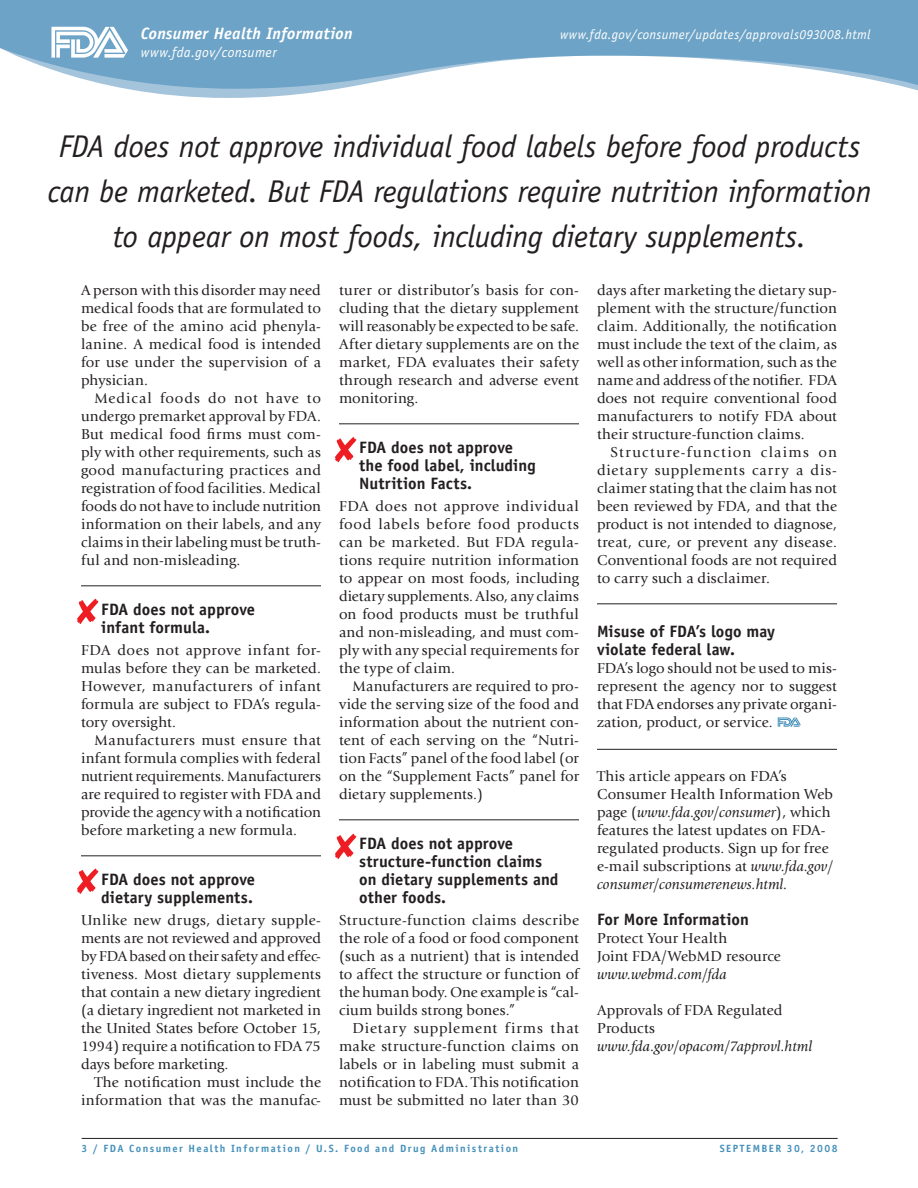
<style>
.page{position:relative;width:918px;height:1188px;background:#fff}
.page>*{position:absolute;margin:0;border:0;box-sizing:border-box;transform-origin:0 0}
.Pull_Quotes_Call-out{font:italic 31.5px/45px "Officina Sans";letter-spacing:-.01em;color:#231f20;text-align:center}
.Sub-Heads{font:700 16.5px/18px "Officina Sans";letter-spacing:.005em;color:#231f20}
.t1{font:italic 700 16.5px "Officina Sans";letter-spacing:.015em;color:#fff}
.Body_Text{font:15px/18px "Giovanni";letter-spacing:.01em;color:#231f20;text-align:justify}
.Body_Text-2{font:italic 15px "Giovanni";letter-spacing:.005em;color:#231f20}
.t2{font:italic 14.25px "Officina Sans";letter-spacing:.025em;color:#fff}
.t3{font:italic 13.5px "Officina Sans";letter-spacing:.025em;color:#fff}
.t4{font:700 10.5px "Officina Sans";letter-spacing:.14em;color:#4791ba}
.s1{font-style:italic}
</style>
<div class="page">
<svg style="left:128px;top:89px;width:790px;height:9px"></svg>
<svg style="left:0;top:0;width:918px;height:89px;fill:#6da3c6"></svg>
<hr style="left:82px;top:1138px;width:756px;height:1px;background:#231f20">
<svg style="left:51px;top:27px;width:76px;height:31px"></svg>
<hr style="left:81px;top:585px;width:240px;height:1px;background:#231f20">
<hr style="left:81px;top:855px;width:240px;height:1px;background:#231f20">
<hr style="left:339px;top:423px;width:240px;height:1px;background:#231f20">
<hr style="left:339px;top:819px;width:240px;height:1px;background:#231f20">
<hr style="left:597px;top:603px;width:240px;height:1px;background:#231f20">
<svg style="left:778px;top:717px;width:23px;height:10px"></svg>
<hr style="left:597px;top:749px;width:240px;height:1px;background:#231f20">
<svg style="left:77px;top:599px;width:21px;height:25px"></svg>
<svg style="left:77px;top:868px;width:21px;height:26px"></svg>
<svg style="left:335px;top:834px;width:21px;height:25px"></svg>
<svg style="left:335px;top:437px;width:21px;height:25px"></svg>
<p class="t1" style="left:141px;top:23px;width:213px">Consumer Health Information</p>
<p class="t2" style="left:141px;top:44px;width:137px">www.fda.gov/consumer</p>
<p class="t3" style="left:560px;top:26px;width:312px">www.fda.gov/consumer/updates/approvals093008.html</p>
<p class="Pull_Quotes_Call-out" style="left:48px;top:124px;width:825px">FDA does not approve individual food labels before food products can be marketed. But FDA regulations require nutrition information to appear on most foods, including dietary supplements.</p>
<p class="Body_Text" style="left:81px;top:281px;width:242px">A person with this disorder may need medical foods that are formulated to be free of the amino acid phenyla&shy;lanine. A medical food is intended for use under the supervision of a physician.</p>
<p class="Body_Text" style="left:81px;top:389px;width:242px;text-indent:14px">Medical foods do not have to undergo premarket approval by FDA.<br>But medical food firms must com&shy;ply with other requirements, such as good manufacturing practices and registration of food facilities. Medical foods do not have to include nutrition information on their labels, and any claims in their labeling must be truth&shy;ful and non-misleading.</p>
<p class="Sub-Heads" style="left:101px;top:600px;width:155px">FDA does not approve infant formula.</p>
<p class="Body_Text" style="left:81px;top:641px;width:242px">FDA does not approve infant for&shy;mulas before they can be marketed.<br>However, manufacturers of infant formula are subject to FDA’s regula&shy;tory oversight.</p>
<p class="Body_Text" style="left:81px;top:731px;width:242px;text-indent:14px">Manufacturers must ensure that infant formula complies with federal nutrient requirements. Manufacturers are required to register with FDA and provide the agency with a notification before marketing a new formula.</p>
<p class="Sub-Heads" style="left:101px;top:870px;width:155px">FDA does not approve dietary supplements.</p>
<p class="Body_Text" style="left:81px;top:911px;width:242px">Unlike new drugs, dietary supple&shy;ments are not reviewed and approved by FDA based on their safety and effec&shy;tiveness. Most dietary supplements that contain a new dietary ingredient (a dietary ingredient not marketed in the United States before October 15, 1994) require a notification to FDA 75 days before marketing.</p>
<p class="Body_Text" style="left:81px;top:1073px;width:242px;text-align:right">The notification must include the information that was the manufac-</p>
<p class="Body_Text" style="left:339px;top:281px;width:242px">turer or distributor’s basis for con&shy;cluding that the dietary supplement will reasonably be expected to be safe.<br>After dietary supplements are on the market, FDA evaluates their safety through research and adverse event monitoring.</p>
<p class="Sub-Heads" style="left:359px;top:438px;width:178px">FDA does not approve the food label, including<br>Nutrition Facts.</p>
<p class="Body_Text" style="left:339px;top:497px;width:242px">FDA does not approve individual food labels before food products can be marketed. But FDA regula&shy;tions require nutrition information to appear on most foods, including dietary supplements. Also, any claims on food products must be truthful and non-misleading, and must com&shy;ply with any special requirements for the type of claim.</p>
<p class="Body_Text" style="left:339px;top:677px;width:242px;text-indent:14px">Manufacturers are required to pro&shy;vide the serving size of the food and information about the nutrient con&shy;tent of each serving on the “Nutri&shy;tion Facts” panel of the food label (or on the “Supplement Facts” panel for dietary supplements.)</p>
<p class="Sub-Heads" style="left:359px;top:834px;width:201px">FDA does not approve structure-function claims on dietary supplements and other foods.</p>
<p class="Body_Text" style="left:339px;top:911px;width:242px">Structure-function claims describe the role of a food or food component (such as a nutrient) that is intended to affect the structure or function of the human body. One example is “cal&shy;cium builds strong bones.”</p>
<p class="Body_Text" style="left:339px;top:1019px;width:241px;text-indent:14px">Dietary supplement firms that make structure-function claims on labels or in labeling must submit a notification to FDA. This notification must be submitted no later than 30</p>
<p class="Body_Text" style="left:597px;top:281px;width:242px">days after marketing the dietary sup&shy;plement with the structure/function claim. Additionally, the notification must include the text of the claim, as well as other information, such as the name and address of the notifier. FDA does not require conventional food manufacturers to notify FDA about their structure-function claims.</p>
<p class="Body_Text" style="left:597px;top:443px;width:242px;text-indent:14px">Structure-function claims on dietary supplements carry a dis&shy;claimer stating that the claim has not been reviewed by FDA, and that the product is not intended to diagnose, treat, cure, or prevent any disease.<br>Conventional foods are not required to carry such a disclaimer.</p>
<p class="Sub-Heads" style="left:597px;top:622px;width:180px">Misuse of FDA’s logo may violate federal law.</p>
<p class="Body_Text" style="left:597px;top:659px;width:242px">FDA’s logo should not be used to mis&shy;represent the agency nor to suggest that FDA endorses any private organi&shy;zation, product, or service.</p>
<p class="Body_Text" style="left:597px;top:767px;width:238px;text-align:left">This article appears on FDA’s Consumer Health Information Web page (<span class="s1">www.fda.gov/consumer</span>), which features the latest updates on FDA&shy;regulated products. Sign up for free e-mail subscriptions at <span class="s1">www.fda.gov/ consumer/consumerenews.html.</span></p>
<p class="Sub-Heads" style="left:597px;top:910px;width:153px">For More Information</p>
<p class="Body_Text" style="left:597px;top:929px;width:132px">Protect Your Health</p>
<p class="Body_Text" style="left:597px;top:947px;width:185px">Joint FDA/WebMD resource</p>
<p class="Body_Text-2" style="left:597px;top:966px;width:131px">www.webmd.com/fda</p>
<p class="Body_Text" style="left:597px;top:1001px;width:187px">Approvals of FDA Regulated<br>Products</p>
<p class="Body_Text-2" style="left:597px;top:1038px;width:217px">www.fda.gov/opacom/7approvl.html</p>
<p class="t4" style="left:82px;top:1142px;width:438px">3 / FDA Consumer Health Information / U.S. Food and Drug Administration</p>
<p class="t4" style="left:720px;top:1142px;width:119px">SEPTEMBER 30, 2008</p>
</div>
